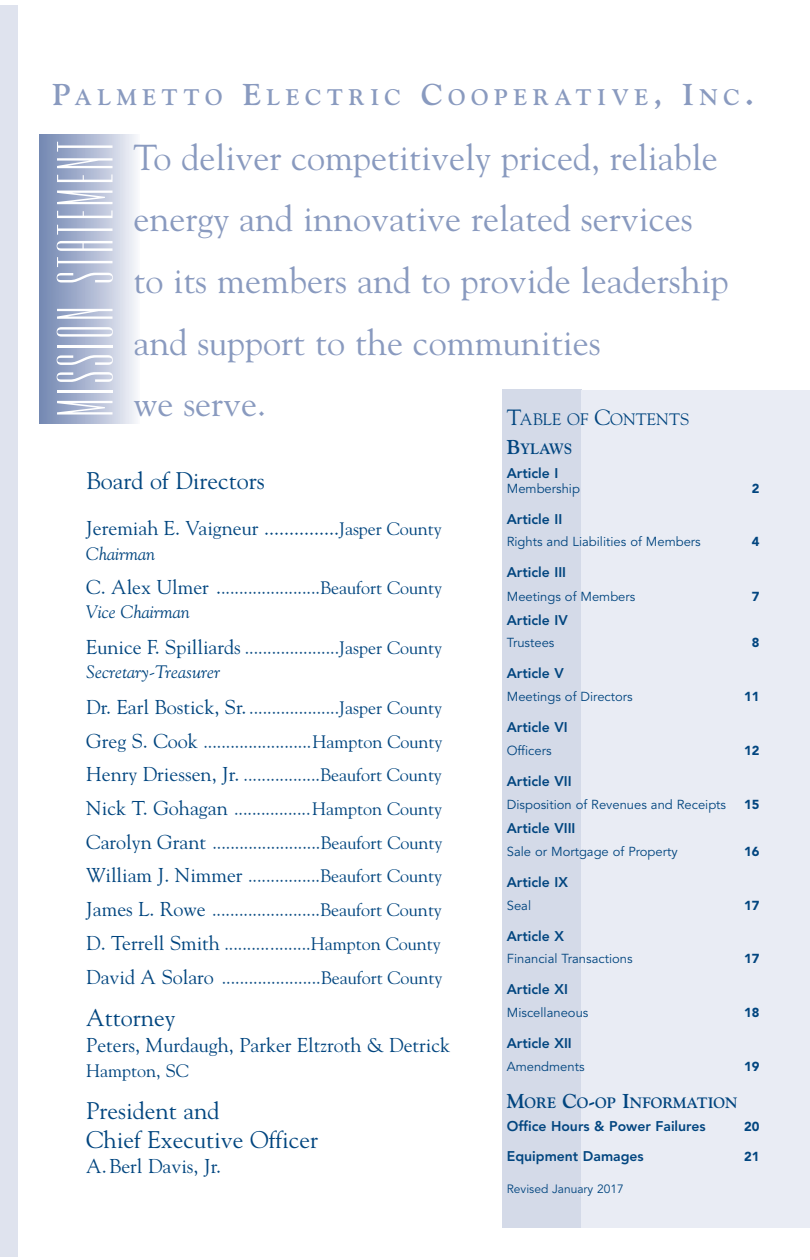
<style>
.page{position:relative;width:810px;height:1260px;background:#fff}
.page>*{position:absolute;margin:0;border:0;box-sizing:border-box;transform-origin:0 0}
.t1{font:72px "Bureau Empire";letter-spacing:.055em;color:#fff}
.t2{font:36px/61.6px "Goudy";color:#899abf}
.t3{font:24px/28.6px "Goudy";color:#01457f}
.t4{font:700 22.4px "Goudy";letter-spacing:.245em;color:#899abf}
.t5{font:20px "Goudy";color:#01457f}
.t6{font:18px/33.8px "Goudy";color:#01457f}
.t7{font:16.4px "Goudy";color:#01457f}
.t8{font:700 15px "Goudy";color:#01457f}
.t9{font:800 14px "Avenir";color:#01457f}
.t10{font:13px "Avenir";color:#01457f}
.t11{font:900 13px "Avenir";color:#01457f}
.t12{font:12px "Avenir";color:#01457f}
.s1{font-size:30px}
.s2{font-size:22px}
.s3{font-size:20px}
.s4{font-size:18px}
.s5{font-style:italic}
</style>
<div class="page">
<div style="left:502px;top:389px;width:80px;height:839px;background:#d4dae8"></div>
<div style="left:581px;top:390px;width:229px;height:837px;background:#e9ecf4"></div>
<div style="left:39px;top:134px;width:100px;height:290px;background:linear-gradient(to right,#6f83b0,#f0f1f8)"></div>
<div style="left:0;top:5px;width:18px;height:1252px;background:#dfe3ee"></div>
<p class="t4" style="left:52px;top:84px;width:703px"><span class="s1">P</span>ALMETTO <span class="s1">E</span>LECTRIC <span class="s1">C</span>OOPERATIVE<span class="s1">, I</span>NC<span class="s1">.</span></p>
<h1 class="t1" style="left:46px;top:417px;width:277px;rotate:-90deg">MISSION STATEMENT</h1>
<h2 class="t2" style="left:133px;top:127px;width:597px">To deliver competitively priced, reliable energy and innovative related services to its members and to provide leadership and support to the communities</h2>
<h2 class="t2" style="left:133px;top:373px;width:134px">we serve.</h2>
<p class="t7" style="left:507px;top:410px;width:184px"><span class="s2">T</span>ABLE OF <span class="s2">C</span>ONTENTS</p>
<p class="t8" style="left:507px;top:440px;width:67px"><span class="s3">B</span>YLAWS</p>
<p class="t9" style="left:507px;top:467px;width:53px">Article I</p>
<p class="t10" style="left:507px;top:483px;width:75px">Membership</p>
<p class="t11" style="left:752px;top:483px;width:9px">2</p>
<p class="t9" style="left:507px;top:513px;width:57px">Article II</p>
<p class="t10" style="left:507px;top:537px;width:196px">Rights and Liabilities of Members</p>
<p class="t11" style="left:752px;top:537px;width:9px">4</p>
<p class="t9" style="left:507px;top:567px;width:61px">Article III</p>
<p class="t10" style="left:507px;top:591px;width:130px">Meetings of Members</p>
<p class="t11" style="left:752px;top:591px;width:9px">7</p>
<p class="t9" style="left:507px;top:614px;width:62px">Article IV</p>
<p class="t10" style="left:507px;top:638px;width:49px">Trustees</p>
<p class="t11" style="left:752px;top:638px;width:9px">8</p>
<p class="t9" style="left:507px;top:668px;width:58px">Article V</p>
<p class="t10" style="left:507px;top:691px;width:127px">Meetings of Directors</p>
<p class="t11" style="left:744px;top:691px;width:17px">11</p>
<p class="t9" style="left:507px;top:722px;width:62px">Article VI</p>
<p class="t10" style="left:507px;top:745px;width:46px">Officers</p>
<p class="t11" style="left:744px;top:745px;width:17px">12</p>
<p class="t9" style="left:507px;top:775px;width:66px">Article VII</p>
<p class="t10" style="left:507px;top:800px;width:221px">Disposition of Revenues and Receipts</p>
<p class="t11" style="left:744px;top:800px;width:17px">15</p>
<p class="t9" style="left:507px;top:823px;width:70px">Article VIII</p>
<p class="t10" style="left:507px;top:846px;width:172px">Sale or Mortgage of Property</p>
<p class="t11" style="left:744px;top:846px;width:17px">16</p>
<p class="t9" style="left:507px;top:876px;width:63px">Article IX</p>
<p class="t10" style="left:507px;top:900px;width:26px">Seal</p>
<p class="t11" style="left:744px;top:900px;width:17px">17</p>
<p class="t9" style="left:507px;top:930px;width:59px">Article X</p>
<p class="t10" style="left:507px;top:954px;width:127px">Financial Transactions</p>
<p class="t11" style="left:744px;top:954px;width:17px">17</p>
<p class="t9" style="left:507px;top:984px;width:63px">Article XI</p>
<p class="t10" style="left:507px;top:1007px;width:83px">Miscellaneous</p>
<p class="t11" style="left:744px;top:1007px;width:17px">18</p>
<p class="t9" style="left:507px;top:1038px;width:66px">Article XII</p>
<p class="t10" style="left:507px;top:1061px;width:79px">Amendments</p>
<p class="t11" style="left:744px;top:1061px;width:17px">19</p>
<p class="t8" style="left:507px;top:1094px;width:232px"><span class="s3">M</span>ORE <span class="s3">C</span>O<span class="s3">-</span>OP <span class="s3">I</span>NFORMATION</p>
<p class="t9" style="left:507px;top:1121px;width:200px">Office Hours &amp; Power Failures</p>
<p class="t11" style="left:744px;top:1122px;width:17px">20</p>
<p class="t9" style="left:507px;top:1150px;width:139px">Equipment Damages</p>
<p class="t11" style="left:744px;top:1151px;width:17px">21</p>
<p class="t12" style="left:507px;top:1184px;width:118px">Revised January 2017</p>
<h3 class="t3" style="left:86px;top:467px;width:180px">Board of Directors</h3>
<p class="t5" style="left:86px;top:517px;width:357px">Jeremiah E. Vaigneur ...............<span class="s4">Jasper County</span></p>
<p class="t6" style="left:86px;top:537px;width:357px"><span class="s5">Chairman<br></span><span class="s3">C. Alex Ulmer .</span>......................Beaufort County</p>
<p class="t6" style="left:86px;top:594px;width:357px;line-height:36px"><span class="s5">Vice Chairman<br></span><span class="s3">Eunice F. Spilliards</span> .....................Jasper County</p>
<p class="t6" style="left:86px;top:654px;width:357px;line-height:36px"><span class="s5">Secretary-Treasurer<br></span><span class="s3">Dr. Earl Bostick, Sr.</span> ....................Jasper County</p>
<p class="t6" style="left:86px;top:725px;width:358px;text-align:justify"><span class="s3">Greg S. Cook</span> ........................Hampton County <span class="s3">Henry Driessen, Jr.</span> .................Beaufort County <span class="s3">Nick T. Gohagan</span> .................Hampton County <span class="s3">Carolyn Grant</span> ........................Beaufort County <span class="s3">William J. Nimmer</span> ................Beaufort County <span class="s3">James L. Rowe</span> ........................Beaufort County <span class="s3">D. Terrell Smith</span> ...................Hampton County <span class="s3">David A Solaro</span> ......................Beaufort County</p>
<h3 class="t3" style="left:86px;top:1004px;width:91px">Attorney</h3>
<p class="t5" style="left:86px;top:1033px;width:366px">Peters, Murdaugh, Parker Eltzroth &amp; Detrick</p>
<p class="t6" style="left:86px;top:1053px;width:104px">Hampton, SC</p>
<h3 class="t3" style="left:86px;top:1096px;width:233px">President and<br>Chief Executive Officer</h3>
<p class="t5" style="left:86px;top:1155px;width:137px">A.Berl Davis, Jr.</p>
</div>
